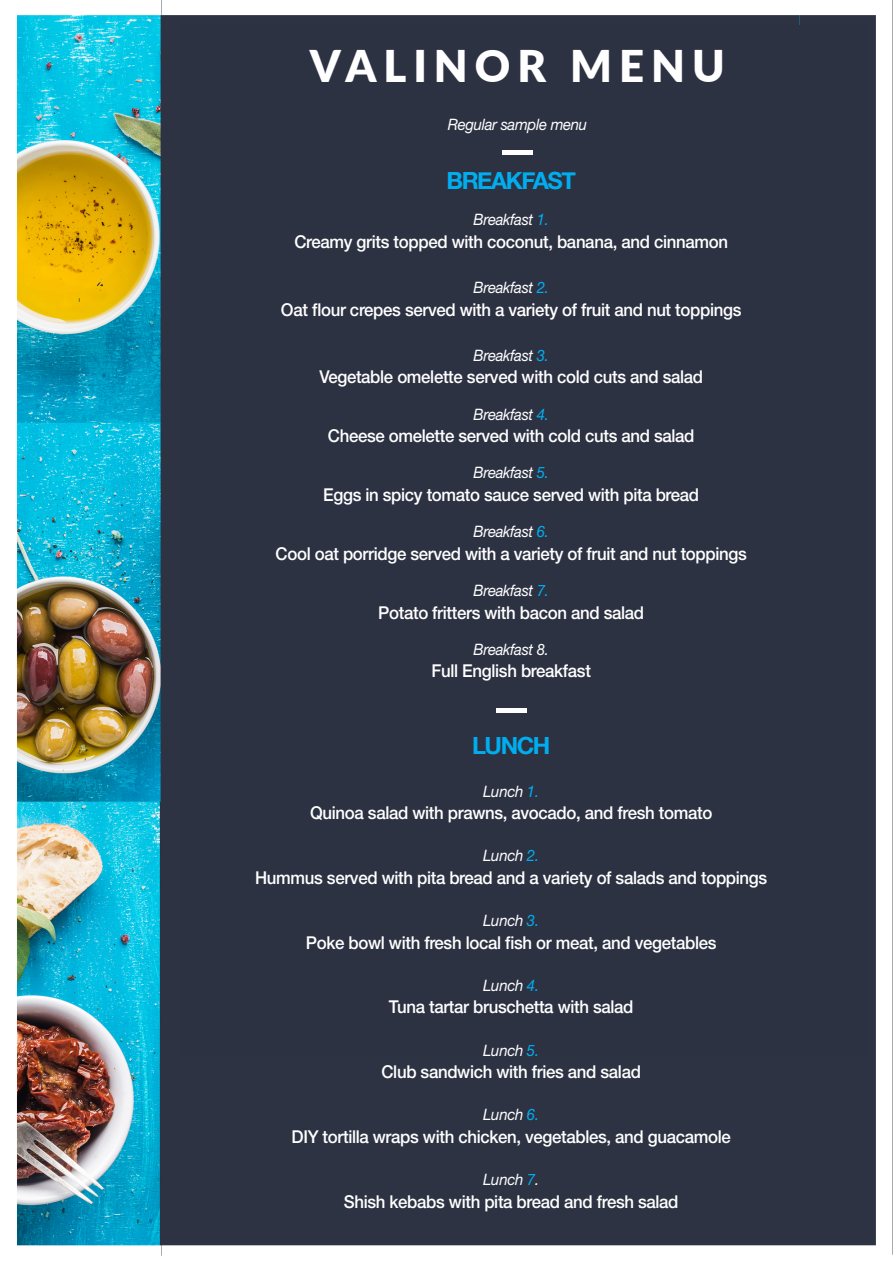
<style>
.page{position:relative;width:893px;height:1263px;background:#fff}
.page>*{position:absolute;margin:0;border:0;box-sizing:border-box;transform-origin:0 0}
.t1{font:900 43.65px "Lato";letter-spacing:.16em;color:#fff}
.t2{font:700 23.55px "Helvetica Neue";letter-spacing:-.06em;color:#00aeef}
.t3{font:500 17.7px "Helvetica Neue LT Pro";letter-spacing:-.02em;color:#fff;scale:.95 1}
.t4{font:italic 15.75px "Helvetica Neue LT Pro";letter-spacing:-.02em;color:#fff;scale:.95 1}
.s1{color:#00aeef}
</style>
<div class="page">
<div style="left:162px;top:15px;width:714px;height:1231px;background:#2d3343"></div>
<div style="left:180px;top:25px;width:687px;height:1031px;background:#2d3243"></div>
<img style="left:17px;top:0;width:145px;height:1256px">
<div style="left:640px;top:1097px;width:235px;height:146px;background:#2d3343"></div>
<div style="left:502px;top:150px;width:31px;height:5px;background:#fff"></div>
<div style="left:496px;top:708px;width:30px;height:5px;background:#fff"></div>
<p class="t1" style="left:310px;top:33px;width:416px">VALINOR MENU</p>
<p class="t4" style="left:448px;top:115px;width:148px">Regular sample menu</p>
<p class="t2" style="left:446px;top:162px;width:131px">BREAKFAST</p>
<p class="t4" style="left:473px;top:210px;width:81px">Breakfast <span class="s1">1.</span></p>
<p class="t3" style="left:294px;top:231px;width:458px">Creamy grits topped with coconut, banana, and cinnamon</p>
<p class="t4" style="left:473px;top:278px;width:81px">Breakfast <span class="s1">2.</span></p>
<p class="t3" style="left:281px;top:299px;width:486px">Oat flour crepes served with a variety of fruit and nut toppings</p>
<p class="t4" style="left:473px;top:346px;width:81px">Breakfast <span class="s1">3.</span></p>
<p class="t3" style="left:319px;top:366px;width:405px">Vegetable omelette served with cold cuts and salad</p>
<p class="t4" style="left:473px;top:404px;width:81px">Breakfast <span class="s1">4.</span></p>
<p class="t3" style="left:328px;top:425px;width:387px">Cheese omelette served with cold cuts and salad</p>
<p class="t4" style="left:473px;top:463px;width:81px">Breakfast <span class="s1">5.</span></p>
<p class="t3" style="left:323px;top:484px;width:397px">Eggs in spicy tomato sauce served with pita bread</p>
<p class="t4" style="left:473px;top:522px;width:81px">Breakfast <span class="s1">6.</span></p>
<p class="t3" style="left:276px;top:543px;width:498px">Cool oat porridge served with a variety of fruit and nut toppings</p>
<p class="t4" style="left:473px;top:581px;width:81px">Breakfast <span class="s1">7.</span></p>
<p class="t3" style="left:378px;top:602px;width:281px">Potato fritters with bacon and salad</p>
<p class="t4" style="left:473px;top:640px;width:81px">Breakfast 8.</p>
<p class="t3" style="left:431px;top:661px;width:169px">Full English breakfast</p>
<p class="t2" style="left:472px;top:727px;width:80px">LUNCH</p>
<p class="t4" style="left:483px;top:781px;width:60px">Lunch <span class="s1">1.</span></p>
<p class="t3" style="left:310px;top:802px;width:425px">Quinoa salad with prawns, avocado, and fresh tomato</p>
<p class="t4" style="left:483px;top:846px;width:60px">Lunch <span class="s1">2.</span></p>
<p class="t3" style="left:255px;top:867px;width:541px">Hummus served with pita bread and a variety of salads and toppings</p>
<p class="t4" style="left:483px;top:911px;width:60px">Lunch <span class="s1">3.</span></p>
<p class="t3" style="left:306px;top:932px;width:434px">Poke bowl with fresh local fish or meat, and vegetables</p>
<p class="t4" style="left:483px;top:976px;width:60px">Lunch <span class="s1">4.</span></p>
<p class="t3" style="left:389px;top:996px;width:259px">Tuna tartar bruschetta with salad</p>
<p class="t4" style="left:483px;top:1040px;width:60px">Lunch <span class="s1">5.</span></p>
<p class="t3" style="left:381px;top:1061px;width:275px">Club sandwich with fries and salad</p>
<p class="t4" style="left:483px;top:1105px;width:60px">Lunch <span class="s1">6.</span></p>
<p class="t3" style="left:292px;top:1126px;width:464px">DIY tortilla wraps with chicken, vegetables, and guacamole</p>
<p class="t4" style="left:483px;top:1170px;width:60px">Lunch <span class="s1">7</span>.</p>
<p class="t3" style="left:344px;top:1191px;width:354px">Shish kebabs with pita bread and fresh salad</p>
</div>
